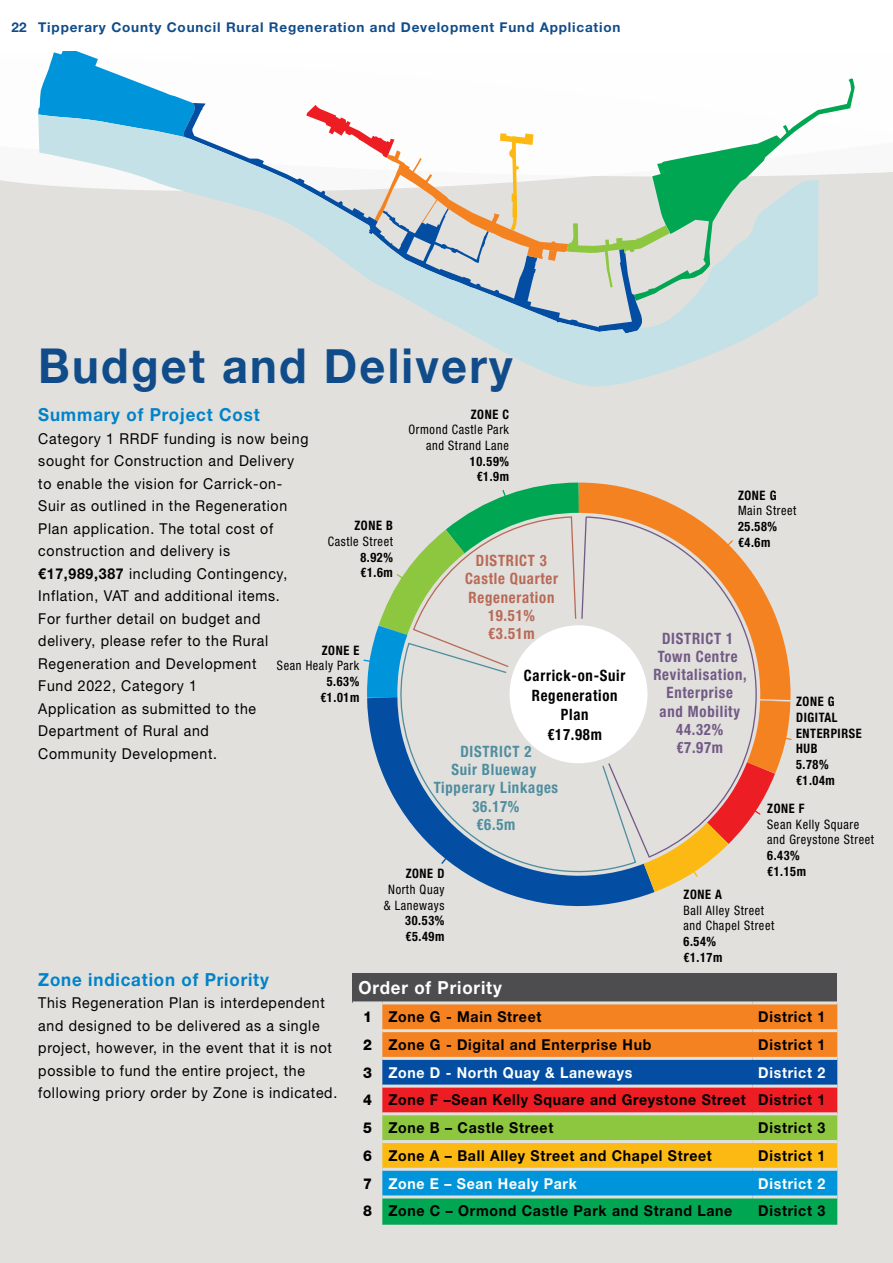
<style>
.page{position:relative;width:893px;height:1263px;background:#e1e0dc}
.page>*{position:absolute;margin:0;border:0;box-sizing:border-box;transform-origin:0 0}
.t1{font:700 48px "Helvetica Neue";letter-spacing:.05em;color:#104c89;scale:.94 1}
.t2{font:700 18px "Helvetica Neue LT Std";letter-spacing:.05em;color:#0083ca;scale:.94 1}
.t3{font:700 18px "Helvetica Neue LT Std";letter-spacing:.05em;color:#fff;scale:.94 1}
.t4{font:700 condensed 15.6px/18.3px "Helvetica Neue LT Std";letter-spacing:.05em;color:#725986;text-align:center;scale:.94 1}
.t5{font:700 condensed 15.6px/18.3px "Helvetica Neue LT Std";letter-spacing:.05em;color:#4f8d9e;text-align:center;scale:.94 1}
.t6{font:700 condensed 15.6px/18.3px "Helvetica Neue LT Std";letter-spacing:.05em;color:#b96956;text-align:center;scale:.94 1}
.t7{font:700 condensed 15.6px/19.5px "Helvetica Neue LT Std";letter-spacing:.05em;color:#000;text-align:center;scale:.94 1}
.t8{font:15px/22.5px "Helvetica Neue LT Std";letter-spacing:.05em;color:#000;scale:.94 1}
.t9{font:700 15px/27.8px "Helvetica Neue LT Std";letter-spacing:.05em;color:#000;text-align:justify;scale:.94 1}
.t10{font:700 15px "Helvetica Neue LT Std";letter-spacing:.05em;color:#fff;scale:.94 1}
.t11{font:700 13.5px "Helvetica Neue LT Std";letter-spacing:.06em;color:#104c89}
.t12{font:700 condensed 13.05px/15.6px "Helvetica Neue LT Std";letter-spacing:.05em;color:#000;scale:.94 1}
.t13{font:condensed 13.05px/15.6px "Helvetica Neue LT Std";letter-spacing:.05em;color:#000;scale:.94 1}
.s1{font-weight:700}
.s2{font-weight:800}
.s3{font-weight:800;color:#000}
.s4{color:#fff}
</style>
<div class="page">
<div style="left:0;top:51px;width:893px;height:134px;background:#fefefe"></div>
<svg style="left:363px;top:482px;width:429px;height:425px"></svg>
<div style="left:353px;top:973px;width:484px;height:30px;background:#4d4d4f"></div>
<svg style="left:382px;top:1004px;width:455px;height:221px"></svg>
<hr style="left:353px;top:1001px;width:29px;height:3px;background:#e1e0dc">
<hr style="left:382px;top:1001px;width:370px;height:3px;background:#e1e0dc">
<hr style="left:752px;top:1001px;width:85px;height:3px;background:#e1e0dc">
<hr style="left:382px;top:1084px;width:370px;height:3px;background:#e1e0dc">
<hr style="left:752px;top:1084px;width:85px;height:3px;background:#e1e0dc">
<hr style="left:382px;top:1112px;width:370px;height:3px;background:#e1e0dc">
<hr style="left:752px;top:1112px;width:85px;height:3px;background:#e1e0dc">
<hr style="left:382px;top:1140px;width:370px;height:3px;background:#e1e0dc">
<hr style="left:752px;top:1140px;width:85px;height:3px;background:#e1e0dc">
<hr style="left:382px;top:1168px;width:370px;height:3px;background:#e1e0dc">
<hr style="left:752px;top:1168px;width:85px;height:3px;background:#e1e0dc">
<hr style="left:382px;top:1195px;width:370px;height:3px;background:#e1e0dc">
<hr style="left:752px;top:1195px;width:85px;height:3px;background:#e1e0dc">
<hr style="left:382px;top:1029px;width:370px;height:3px;background:#e1e0dc">
<hr style="left:752px;top:1029px;width:85px;height:3px;background:#e1e0dc">
<hr style="left:382px;top:1057px;width:370px;height:3px;background:#e1e0dc">
<hr style="left:752px;top:1057px;width:85px;height:3px;background:#e1e0dc">
<svg style="left:38px;top:51px;width:157px;height:61px"></svg>
<svg style="left:634px;top:78px;width:221px;height:141px;fill:#fefefe"></svg>
<div style="left:306px;top:105px;width:364px;height:7px;background:#fdfdfd"></div>
<svg style="left:38px;top:112px;width:780px;height:275px"></svg>
<div style="left:0;top:0;width:893px;height:51px;background:#fff"></div>
<p class="t11" style="left:12px;top:19px;width:610px">22 Tipperary County Council Rural Regeneration and Development Fund Application</p>
<h1 class="t1" style="left:38px;top:328px;width:506px">Budget and Delivery</h1>
<p class="t2" style="left:38px;top:403px;width:237px">Summary of Project Cost</p>
<p class="t8" style="left:38px;top:427px;width:289px">Category 1 RRDF funding is now being sought for Construction and Delivery to enable the vision for Carrick-on-<br>Suir as outlined in the Regeneration<br>Plan application. The total cost of construction and delivery is <span class="s1">€17,989,387</span> including Contingency,<br>Inflation, VAT and additional items.<br>For further detail on budget and delivery, please refer to the Rural<br>Regeneration and Development<br>Fund 2022, Category 1<br>Application as submitted to the<br>Department of Rural and<br>Community Development.</p>
<p class="t12" style="left:471px;top:406px;width:42px">ZONE C</p>
<p class="t13" style="left:408px;top:422px;width:108px;text-align:right">Ormond Castle Park and Strand Lane</p>
<p class="t12" style="left:470px;top:453px;width:43px;text-align:center">10.59% €1.9m</p>
<p class="t12" style="left:738px;top:487px;width:42px">ZONE G</p>
<p class="t13" style="left:738px;top:503px;width:64px">Main Street</p>
<p class="t12" style="left:738px;top:518px;width:43px">25.58% €4.6m</p>
<p class="t12" style="left:354px;top:518px;width:42px">ZONE B</p>
<p class="t13" style="left:328px;top:534px;width:71px">Castle Street</p>
<p class="t12" style="left:360px;top:549px;width:36px">8.92% €1.6m</p>
<p class="t6" style="left:465px;top:551px;width:100px">DISTRICT 3<br>Castle Quarter<br>Regeneration<br>19.51% €3.51m</p>
<p class="t4" style="left:653px;top:629px;width:101px">DISTRICT 1<br>Town Centre<br>Revitalisation,<br>Enterprise and Mobility<br>44.32%</p>
<p class="t12" style="left:322px;top:642px;width:41px">ZONE E</p>
<p class="t13" style="left:277px;top:658px;width:89px">Sean Healy Park</p>
<p class="t12" style="left:320px;top:673px;width:43px;text-align:center">5.63% €1.01m</p>
<p class="t7" style="left:524px;top:666px;width:110px">Carrick-on-Suir<br>Regeneration<br>Plan<br>€17.98m</p>
<p class="t12" style="left:796px;top:693px;width:71px">ZONE G<br>DIGITAL<br>ENTERPIRSE<br>HUB<br>5.78% €1.04m</p>
<p class="t5" style="left:460px;top:742px;width:77px">DISTRICT 2</p>
<p class="t4" style="left:676px;top:738px;width:51px">€7.97m</p>
<p class="t5" style="left:434px;top:760px;width:134px">Suir Blueway<br>Tipperary Linkages<br>36.17%<br>€6.5m</p>
<p class="t12" style="left:767px;top:800px;width:41px">ZONE F</p>
<p class="t13" style="left:767px;top:816px;width:115px">Sean Kelly Square and Greystone Street</p>
<p class="t12" style="left:767px;top:847px;width:43px">6.43% €1.15m</p>
<p class="t12" style="left:406px;top:866px;width:43px">ZONE D</p>
<p class="t13" style="left:384px;top:881px;width:66px;text-align:center">North Quay &amp; Laneways</p>
<p class="t12" style="left:405px;top:912px;width:43px">30.53% €5.49m</p>
<p class="t12" style="left:683px;top:886px;width:42px">ZONE A</p>
<p class="t13" style="left:683px;top:902px;width:98px">Ball Alley Street and Chapel Street</p>
<p class="t12" style="left:683px;top:933px;width:43px">6.54% €1.17m</p>
<p class="t2" style="left:38px;top:968px;width:247px">Zone indication of Priority</p>
<p class="t8" style="left:38px;top:992px;width:320px">This Regeneration Plan is interdependent and designed to be delivered as a single project, however, in the event that it is not possible to fund the entire project, the following priory order by Zone is indicated.</p>
<p class="t3" style="left:359px;top:977px;width:154px">Order of Priority</p>
<p class="t9" style="left:363px;top:1002px;width:191px"><span class="s2">1</span> Zone G - Main Street</p>
<p class="t9" style="left:758px;top:1002px;width:73px">District 1</p>
<p class="t9" style="left:363px;top:1030px;width:308px"><span class="s2">2</span> Zone G - Digital and Enterprise Hub</p>
<p class="t9" style="left:758px;top:1030px;width:73px">District 1</p>
<p class="t10" style="left:363px;top:1063px;width:288px"><span class="s3">3</span> Zone D - North Quay &amp; Laneways</p>
<p class="t9" style="left:363px;top:1058px;width:493px;text-indent:395px"><span class="s4">District 2<br></span><span class="s2">4</span> Zone F –Sean Kelly Square and Greystone Street District 1<br><span class="s2">5</span> Zone B – Castle Street</p>
<p class="t9" style="left:758px;top:1113px;width:73px">District 3</p>
<p class="t9" style="left:363px;top:1141px;width:373px"><span class="s2">6</span> Zone A – Ball Alley Street and Chapel Street</p>
<p class="t9" style="left:758px;top:1141px;width:73px">District 1</p>
<p class="t10" style="left:363px;top:1174px;width:229px"><span class="s3">7</span> Zone E – Sean Healy Park</p>
<p class="t10" style="left:758px;top:1174px;width:73px">District 2</p>
<p class="t9" style="left:363px;top:1197px;width:394px"><span class="s2">8</span> Zone C – Ormond Castle Park and Strand Lane</p>
<p class="t9" style="left:758px;top:1197px;width:73px">District 3</p>
</div>
